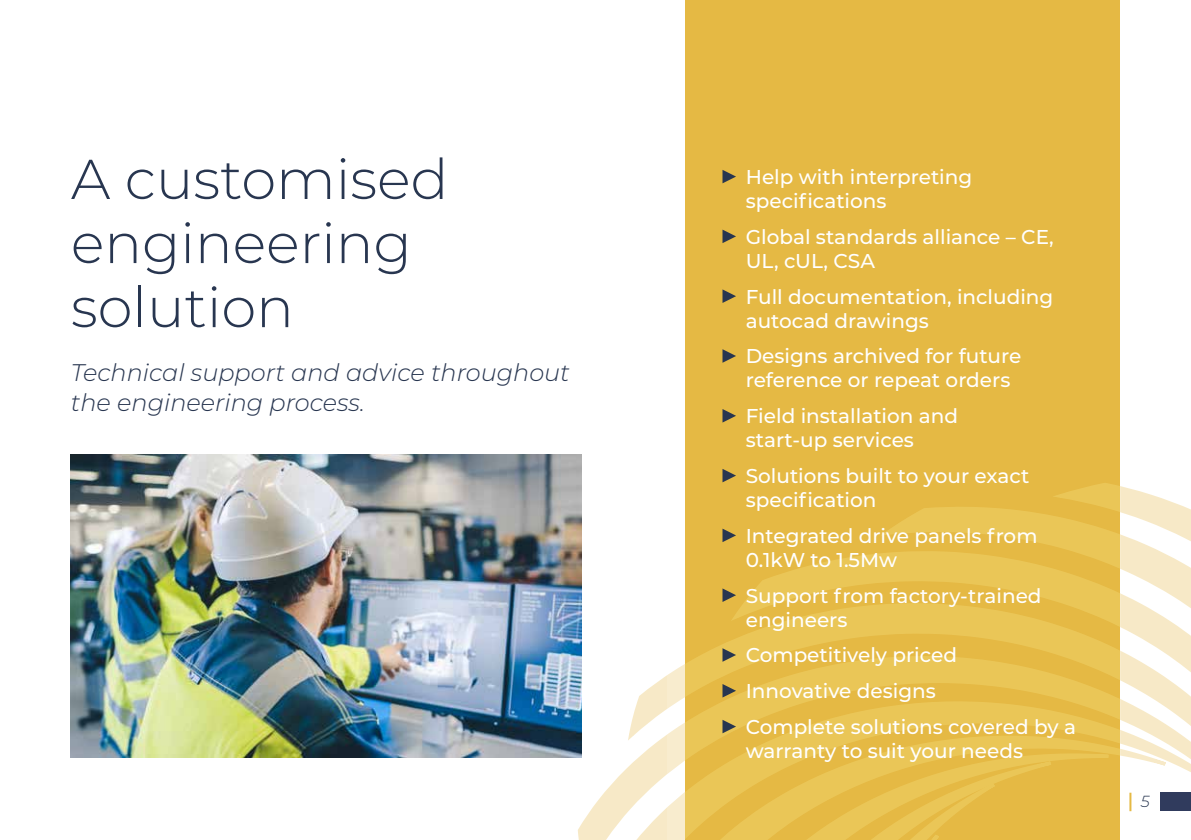
<style>
.page{position:relative;width:1191px;height:840px;background:#fff}
.page>*{position:absolute;margin:0;border:0;box-sizing:border-box;transform-origin:0 0}
.t1{font:300 56px/64px "Montserrat";color:#283650}
.t2{font:italic 300 24px/30px "Montserrat";color:#283650}
.t3{font:500 20px/24px "Montserrat";color:#fff}
.t4{font:italic 300 16px "Montserrat";color:#283650}
</style>
<div class="page">
<div style="left:685px;top:0;width:435px;height:839px;background:#e5b944"></div>
<svg style="left:573px;top:699px;width:94px;height:140px"></svg>
<svg style="left:623px;top:733px;width:44px;height:106px"></svg>
<img style="left:71px;top:454px;width:510px;height:303px">
<svg style="left:1054px;top:483px;width:66px;height:22px"></svg>
<svg style="left:667px;top:733px;width:21px;height:106px"></svg>
<svg style="left:688px;top:505px;width:503px;height:334px"></svg>
<h1 class="t1" style="left:71px;top:145px;width:379px">A customised engineering solution</h1>
<p class="t3" style="left:746px;top:164px;width:228px;text-indent:-23px"><sup>►</sup> Help with interpreting specifications</p>
<p class="t3" style="left:746px;top:224px;width:309px;text-indent:-23px"><sup>►</sup> Global standards alliance – CE,<br>UL, cUL, CSA</p>
<p class="t3" style="left:746px;top:283px;width:309px;text-indent:-23px"><sup>►</sup> Full documentation, including autocad drawings</p>
<p class="t3" style="left:723px;top:343px;width:300px;text-align:center"><sup>►</sup> Designs archived for future reference or repeat orders</p>
<p class="t3" style="left:746px;top:403px;width:214px;text-indent:-23px"><sup>►</sup> Field installation and start-up services</p>
<p class="t3" style="left:746px;top:463px;width:285px;text-indent:-23px"><sup>►</sup> Solutions built to your exact specification</p>
<p class="t3" style="left:746px;top:522px;width:293px;text-indent:-23px"><sup>►</sup> Integrated drive panels from<br>0.1kW to 1.5Mw</p>
<p class="t3" style="left:746px;top:582px;width:297px;text-indent:-23px"><sup>►</sup> Support from factory-trained engineers</p>
<p class="t3" style="left:723px;top:636px;width:354px;line-height:35.8px"><sup>►</sup> Competitively priced<br><sup>►</sup> Innovative designs<br><sup>►</sup> Complete solutions covered by a</p>
<p class="t3" style="left:746px;top:737px;width:279px">warranty to suit your needs</p>
<p class="t2" style="left:71px;top:357px;width:500px">Technical support and advice throughout the engineering process.</p>
<p class="t4" style="left:1140px;top:790px;width:10px">5</p>
</div>
